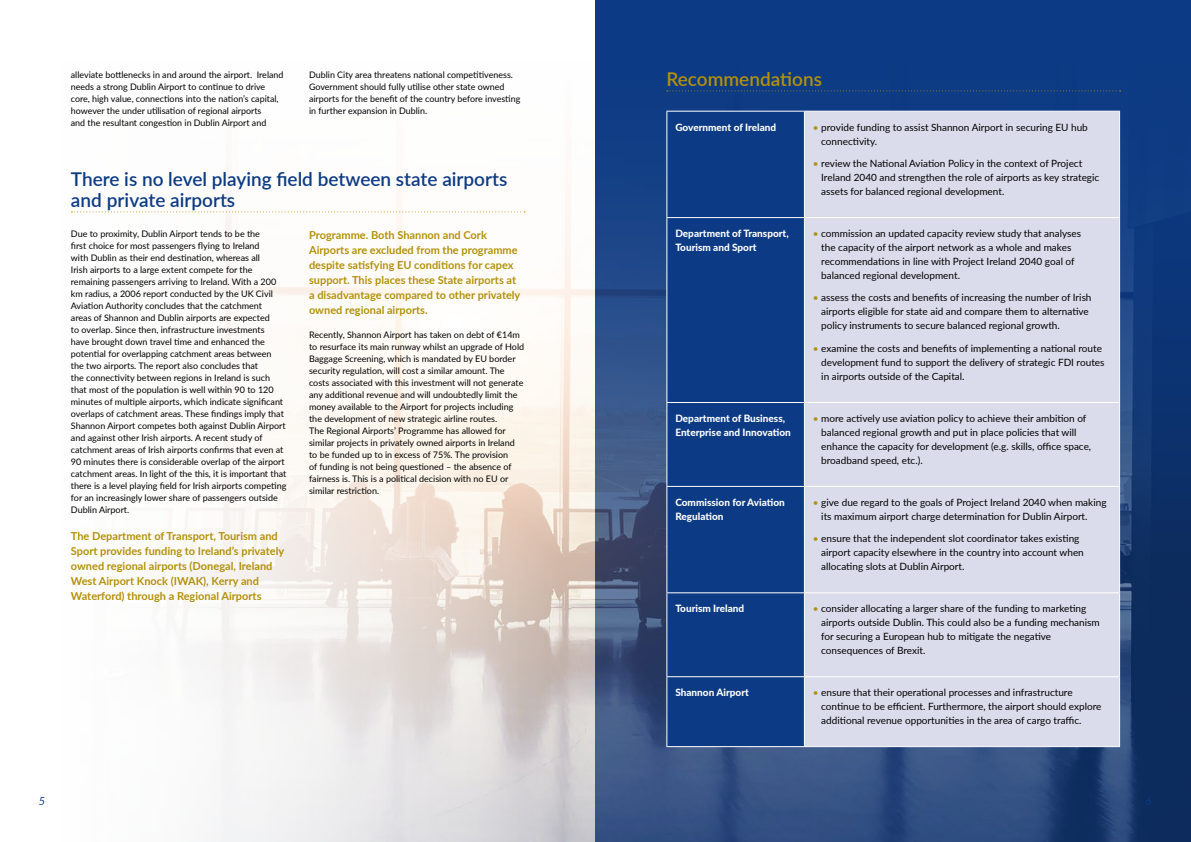
<style>
.page{position:relative;width:1191px;height:842px;background:#fff}
.page>*{position:absolute;margin:0;border:0;box-sizing:border-box;transform-origin:0 0}
.t1{font:600 19px/21px "Lato";color:#0c3a84}
.t2{font:600 19px "Lato";color:#b3910a}
.t3{font:700 11px/15px "Lato";color:#b3910a}
.t4{font:italic 11px "Lato";color:#0c3a84}
.t5{font:10px/14px "Lato";color:#000}
.t6{font:800 10px/14px "Lato";color:#fff}
.t7{font:9px/12px "Lato";color:#000}
.s1{color:#b3910a}
</style>
<div class="page">
<img style="left:71px;top:0;width:1120px;height:842px">
<svg style="left:667px;top:90px;width:453px;height:1px"></svg>
<div style="left:667px;top:112px;width:137px;height:634px;background:#0c3a84"></div>
<div style="left:805px;top:112px;width:314px;height:634px;background:#dadceb"></div>
<hr style="left:666px;top:111px;width:138px;height:1px;background:#fff">
<hr style="left:666px;top:112px;width:1px;height:105px;background:#fff">
<hr style="left:804px;top:111px;width:316px;height:1px;background:#fff">
<hr style="left:804px;top:112px;width:1px;height:105px;background:#fff">
<hr style="left:1119px;top:112px;width:1px;height:105px;background:#fff">
<hr style="left:666px;top:217px;width:138px;height:1px;background:#fff">
<hr style="left:666px;top:218px;width:1px;height:184px;background:#fff">
<hr style="left:804px;top:217px;width:316px;height:1px;background:#fff">
<hr style="left:804px;top:218px;width:1px;height:184px;background:#fff">
<hr style="left:1119px;top:218px;width:1px;height:184px;background:#fff">
<hr style="left:666px;top:402px;width:138px;height:1px;background:#fff">
<hr style="left:666px;top:403px;width:1px;height:83px;background:#fff">
<hr style="left:804px;top:402px;width:316px;height:1px;background:#fff">
<hr style="left:804px;top:403px;width:1px;height:83px;background:#fff">
<hr style="left:1119px;top:403px;width:1px;height:83px;background:#fff">
<hr style="left:666px;top:486px;width:138px;height:1px;background:#fff">
<hr style="left:666px;top:487px;width:1px;height:105px;background:#fff">
<hr style="left:804px;top:486px;width:316px;height:1px;background:#fff">
<hr style="left:804px;top:487px;width:1px;height:105px;background:#fff">
<hr style="left:1119px;top:487px;width:1px;height:105px;background:#fff">
<hr style="left:666px;top:592px;width:138px;height:1px;background:#fff">
<hr style="left:666px;top:593px;width:1px;height:83px;background:#fff">
<hr style="left:804px;top:592px;width:316px;height:1px;background:#fff">
<hr style="left:804px;top:593px;width:1px;height:83px;background:#fff">
<hr style="left:1119px;top:593px;width:1px;height:83px;background:#fff">
<hr style="left:666px;top:676px;width:138px;height:1px;background:#fff">
<hr style="left:666px;top:677px;width:1px;height:69px;background:#fff">
<hr style="left:804px;top:676px;width:316px;height:1px;background:#fff">
<hr style="left:804px;top:677px;width:1px;height:69px;background:#fff">
<hr style="left:1119px;top:677px;width:1px;height:69px;background:#fff">
<hr style="left:666px;top:746px;width:138px;height:1px;background:#fff">
<hr style="left:804px;top:746px;width:316px;height:1px;background:#fff">
<svg style="left:71px;top:211px;width:454px;height:1px"></svg>
<p class="t7" style="left:71px;top:68px;width:214px">alleviate bottlenecks in and around the airport. Ireland needs a strong Dublin Airport to continue to drive core, high value, connections into the nation’s capital, however the under utilisation of regional airports<br>and the resultant congestion in Dublin Airport and</p>
<p class="t7" style="left:309px;top:68px;width:213px">Dublin City area threatens national competitiveness.<br>Government should fully utilise other state owned airports for the benefit of the country before investing in further expansion in Dublin.</p>
<h1 class="t1" style="left:71px;top:168px;width:438px">There is no level playing field between state airports and private airports</h1>
<p class="t7" style="left:71px;top:227px;width:217px">Due to proximity, Dublin Airport tends to be the<br>first choice for most passengers flying to Ireland<br>with Dublin as their end destination, whereas all<br>Irish airports to a large extent compete for the remaining passengers arriving to Ireland. With a 200 km radius, a 2006 report conducted by the UK Civil Aviation Authority concludes that the catchment<br>areas of Shannon and Dublin airports are expected<br>to overlap. Since then, infrastructure investments<br>have brought down travel time and enhanced the potential for overlapping catchment areas between the two airports. The report also concludes that<br>the connectivity between regions in Ireland is such that most of the population is well within 90 to 120 minutes of multiple airports, which indicate significant overlaps of catchment areas. These findings imply that Shannon Airport competes both against Dublin Airport and against other Irish airports. A recent study of catchment areas of Irish airports confirms that even at 90 minutes there is considerable overlap of the airport catchment areas. In light of the this, it is important that there is a level playing field for Irish airports competing for an increasingly lower share of passengers outside Dublin Airport.</p>
<p class="t3" style="left:71px;top:528px;width:215px">The Department of Transport, Tourism and Sport provides funding to Ireland’s privately owned regional airports (Donegal, Ireland West Airport Knock (IWAK), Kerry and Waterford) through a Regional Airports</p>
<p class="t3" style="left:309px;top:227px;width:213px">Programme. Both Shannon and Cork Airports are excluded from the programme despite satisfying EU conditions for capex support. This places these State airports at a disadvantage compared to other privately owned regional airports.</p>
<p class="t7" style="left:309px;top:328px;width:217px">Recently, Shannon Airport has taken on debt of €14m to resurface its main runway whilst an upgrade of Hold Baggage Screening, which is mandated by EU border security regulation, will cost a similar amount. The costs associated with this investment will not generate any additional revenue and will undoubtedly limit the money available to the Airport for projects including the development of new strategic airline routes.<br>The Regional Airports’ Programme has allowed for similar projects in privately owned airports in Ireland to be funded up to in excess of 75%. The provision<br>of funding is not being questioned – the absence of fairness is. This is a political decision with no EU or similar restriction.</p>
<p class="t4" style="left:39px;top:794px;width:8px">5</p>
<h1 class="t2" style="left:666px;top:65px;width:157px">Recommendations</h1>
<p class="t6" style="left:675px;top:119px;width:102px">Government of Ireland</p>
<p class="t5" style="left:821px;top:119px;width:268px;text-indent:-8px"><span class="s1">•</span> provide funding to assist Shannon Airport in securing EU hub connectivity.</p>
<p class="t5" style="left:821px;top:156px;width:279px;text-indent:-8px"><span class="s1">•</span> review the National Aviation Policy in the context of Project<br>Ireland 2040 and strengthen the role of airports as key strategic assets for balanced regional development.</p>
<p class="t6" style="left:675px;top:226px;width:115px">Department of Transport,<br>Tourism and Sport</p>
<p class="t5" style="left:821px;top:226px;width:261px;text-indent:-8px"><span class="s1">•</span> commission an updated capacity review study that analyses the capacity of the airport network as a whole and makes recommendations in line with Project Ireland 2040 goal of balanced regional development.</p>
<p class="t5" style="left:821px;top:290px;width:272px;text-indent:-8px"><span class="s1">•</span> assess the costs and benefits of increasing the number of Irish airports eligible for state aid and compare them to alternative policy instruments to secure balanced regional growth.</p>
<p class="t5" style="left:821px;top:341px;width:285px;text-indent:-8px"><span class="s1">•</span> examine the costs and benefits of implementing a national route development fund to support the delivery of strategic FDI routes in airports outside of the Capital.</p>
<p class="t6" style="left:675px;top:411px;width:117px">Department of Business,<br>Enterprise and Innovation</p>
<p class="t5" style="left:821px;top:411px;width:271px;text-indent:-8px"><span class="s1">•</span> more actively use aviation policy to achieve their ambition of balanced regional growth and put in place policies that will enhance the capacity for development (e.g. skills, office space, broadband speed, etc.).</p>
<p class="t6" style="left:675px;top:495px;width:111px">Commission for Aviation<br>Regulation</p>
<p class="t5" style="left:821px;top:495px;width:287px;text-indent:-8px"><span class="s1">•</span> give due regard to the goals of Project Ireland 2040 when making its maximum airport charge determination for Dublin Airport.</p>
<p class="t5" style="left:821px;top:531px;width:264px;text-indent:-8px"><span class="s1">•</span> ensure that the independent slot coordinator takes existing airport capacity elsewhere in the country into account when allocating slots at Dublin Airport.</p>
<p class="t6" style="left:675px;top:601px;width:70px">Tourism Ireland</p>
<p class="t5" style="left:821px;top:601px;width:280px;text-indent:-8px"><span class="s1">•</span> consider allocating a larger share of the funding to marketing airports outside Dublin. This could also be a funding mechanism for securing a European hub to mitigate the negative consequences of Brexit.</p>
<p class="t6" style="left:675px;top:685px;width:75px">Shannon Airport</p>
<p class="t5" style="left:821px;top:685px;width:282px;text-indent:-8px"><span class="s1">•</span> ensure that their operational processes and infrastructure continue to be efficient. Furthermore, the airport should explore additional revenue opportunities in the area of cargo traffic.</p>
<p class="t4" style="left:1145px;top:794px;width:7px">6</p>
</div>
